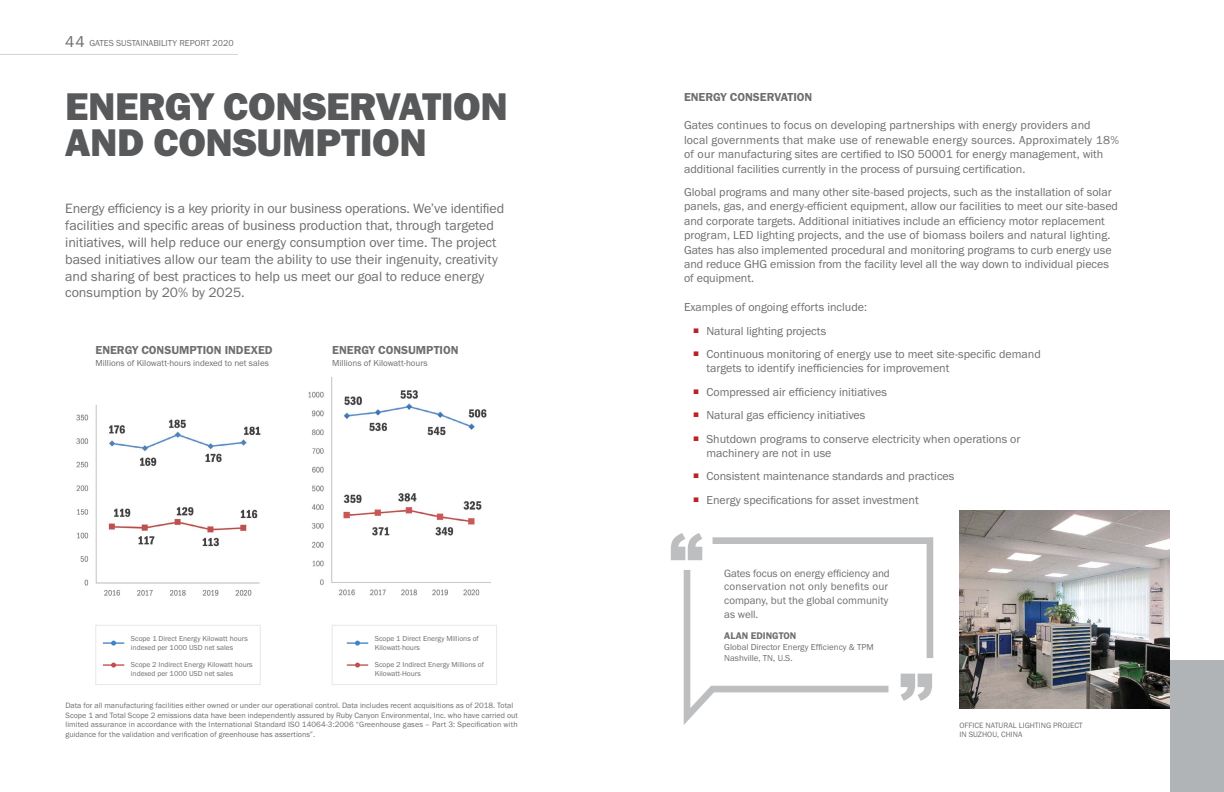
<style>
.page{position:relative;width:1224px;height:792px;background:#fff}
.page>*{position:absolute;margin:0;border:0;box-sizing:border-box;transform-origin:0 0}
.header_ok_40pt_36_pt{font:40px/36px "Franklin Gothic URW Hea";letter-spacing:-.01em;color:#58595b}
._14pt_lead-in_gray-o{font:14px/16.8px "Franklin Gothic URW Boo";color:#6d6e71}
._12pt_lead-in_gray-o{font:12px/14.4px "Franklin Gothic URW Boo";color:#6d6e71}
._12pt_bullets-ok{font:12px/14.4px "Franklin Gothic URW Boo";color:#6d6e71}
._12pt_lead-in_gray-o-2{font:12px "Franklin Gothic URW Dem";color:#6d6e71}
._12pt_lead-in_gray-o-3{font:11px/13.2px "Franklin Gothic URW Boo";color:#6d6e71}
._9pt_quote_charge_OK{font:10px "Franklin Gothic URW Dem";color:#6d6e71}
._9pt_quote_charge_OK-2{font:9px/10.8px "Franklin Gothic URW Boo";color:#6d6e71}
._12pt_lead-in_gray-o-4{font:9px "Franklin Gothic URW Boo";color:#6d6e71}
._8pt_body_OK-IMAGE_F{font:8px/9.6px "Franklin Gothic URW Boo";color:#6d6e71}
._10pt_quote-name-ok{font:7.5px/9px "Franklin Gothic URW Boo";color:#6d6e71}
.s1{font-size:16px}
</style>
<div class="page">
<div style="left:1170px;top:660px;width:54px;height:132px;background:#b1b4b6"></div>
<img style="left:959px;top:510px;width:211px;height:198px">
<hr style="left:103px;top:642px;width:21px;height:2px;background:#4383c4">
<svg style="left:111px;top:641px;width:5px;height:5px"></svg>
<hr style="left:103px;top:664px;width:21px;height:2px;background:#bd5050">
<svg style="left:111px;top:663px;width:5px;height:5px"></svg>
<div style="left:96px;top:625px;width:164px;height:60px;border:1px solid #e6e7e8"></div>
<hr style="left:347px;top:642px;width:21px;height:2px;background:#4383c4">
<svg style="left:355px;top:641px;width:5px;height:5px"></svg>
<hr style="left:347px;top:664px;width:21px;height:2px;background:#bd5050">
<svg style="left:355px;top:663px;width:5px;height:5px"></svg>
<div style="left:332px;top:625px;width:165px;height:60px;border:1px solid #e6e7e8"></div>
<img style="left:308px;top:378px;width:183px;height:218px">
<img style="left:76px;top:405px;width:185px;height:191px">
<hr style="left:0;top:54px;width:238px;height:1px;background:#d1d3d4">
<svg style="left:671px;top:533px;width:262px;height:192px"></svg>
<p class="_9pt_quote_charge_OK-2" style="left:65px;top:38px;width:170px"><span class="s1">44</span> GATES SUSTAINABILITY REPORT 2020</p>
<h1 class="header_ok_40pt_36_pt" style="left:65px;top:87px;width:444px">ENERGY CONSERVATION<br>AND CONSUMPTION</h1>
<p class="_14pt_lead-in_gray-o" style="left:65px;top:200px;width:441px">Energy efficiency is a key priority in our business operations. We’ve identified facilities and specific areas of business production that, through targeted initiatives, will help reduce our energy consumption over time. The project based initiatives allow our team the ability to use their ingenuity, creativity and sharing of best practices to help us meet our goal to reduce energy consumption by 20% by 2025.</p>
<p class="_12pt_lead-in_gray-o-2" style="left:96px;top:343px;width:179px">ENERGY CONSUMPTION INDEXED</p>
<p class="_12pt_lead-in_gray-o-4" style="left:96px;top:357px;width:175px">Millions of Kilowatt-hours indexed to net sales</p>
<p class="_12pt_lead-in_gray-o-2" style="left:332px;top:343px;width:128px">ENERGY CONSUMPTION</p>
<p class="_12pt_lead-in_gray-o-4" style="left:332px;top:357px;width:97px">Millions of Kilowatt-hours</p>
<p class="_10pt_quote-name-ok" style="left:131px;top:634px;width:118px">Scope 1 Direct Energy Kilowatt hours indexed per 1000 USD net sales</p>
<p class="_10pt_quote-name-ok" style="left:131px;top:659px;width:123px">Scope 2 Indirect Energy Kilowatt hours indexed per 1000 USD net sales</p>
<p class="_10pt_quote-name-ok" style="left:375px;top:634px;width:106px">Scope 1 Direct Energy Millions of<br>Kilowatt-hours</p>
<p class="_10pt_quote-name-ok" style="left:375px;top:659px;width:111px">Scope 2 Indirect Energy Millions of<br>Kilowatt-Hours</p>
<p class="_8pt_body_OK-IMAGE_F" style="left:65px;top:701px;width:454px">Data for all manufacturing facilities either owned or under our operational control. Data includes recent acquisitions as of 2018. Total Scope 1 and Total Scope 2 emissions data have been independently assured by Ruby Canyon Environmental, Inc. who have carried out limited assurance in accordance with the International Standard ISO 14064-3:2006 “Greenhouse gases – Part 3: Specification with guidance for the validation and verification of greenhouse has assertions”.</p>
<p class="_12pt_lead-in_gray-o-2" style="left:684px;top:89px;width:130px">ENERGY CONSERVATION</p>
<p class="_12pt_lead-in_gray-o" style="left:684px;top:118px;width:436px">Gates continues to focus on developing partnerships with energy providers and<br>local governments that make use of renewable energy sources. Approximately 18% of our manufacturing sites are certified to ISO 50001 for energy management, with additional facilities currently in the process of pursuing certification.</p>
<p class="_12pt_lead-in_gray-o" style="left:684px;top:185px;width:436px">Global programs and many other site-based projects, such as the installation of solar panels, gas, and energy-efficient equipment, allow our facilities to meet our site-based and corporate targets. Additional initiatives include an efficiency motor replacement program, LED lighting projects, and the use of biomass boilers and natural lighting.<br>Gates has also implemented procedural and monitoring programs to curb energy use and reduce GHG emission from the facility level all the way down to individual pieces of equipment.</p>
<p class="_12pt_lead-in_gray-o" style="left:684px;top:300px;width:185px">Examples of ongoing efforts include:</p>
<p class="_12pt_bullets-ok" style="left:693px;top:323px;width:135px"><sup>■</sup> Natural lighting projects</p>
<p class="_12pt_bullets-ok" style="left:706px;top:347px;width:336px;text-indent:-14px"><sup>■</sup> Continuous monitoring of energy use to meet site-specific demand targets to identify inefficiencies for improvement</p>
<p class="_12pt_bullets-ok" style="left:693px;top:384px;width:196px"><sup>■</sup> Compressed air efficiency initiatives</p>
<p class="_12pt_bullets-ok" style="left:693px;top:408px;width:174px"><sup>■</sup> Natural gas efficiency initiatives</p>
<p class="_12pt_bullets-ok" style="left:706px;top:431px;width:315px;text-indent:-14px"><sup>■</sup> Shutdown programs to conserve electricity when operations or machinery are not in use</p>
<p class="_12pt_bullets-ok" style="left:693px;top:469px;width:263px"><sup>■</sup> Consistent maintenance standards and practices</p>
<p class="_12pt_bullets-ok" style="left:693px;top:492px;width:227px"><sup>■</sup> Energy specifications for asset investment</p>
<p class="_12pt_lead-in_gray-o-3" style="left:724px;top:567px;width:167px">Gates focus on energy efficiency and conservation not only benefits our company, but the global community</p>
<p class="_12pt_lead-in_gray-o-3" style="left:724px;top:608px;width:36px">as well.</p>
<p class="_9pt_quote_charge_OK" style="left:724px;top:630px;width:74px">ALAN EDINGTON</p>
<p class="_9pt_quote_charge_OK-2" style="left:724px;top:641px;width:151px">Global Director Energy Efficiency &amp; TPM<br>Nashville, TN, U.S.</p>
<p class="_8pt_body_OK-IMAGE_F" style="left:959px;top:720px;width:125px">OFFICE NATURAL LIGHTING PROJECT<br>IN SUZHOU, CHINA</p>
</div>
